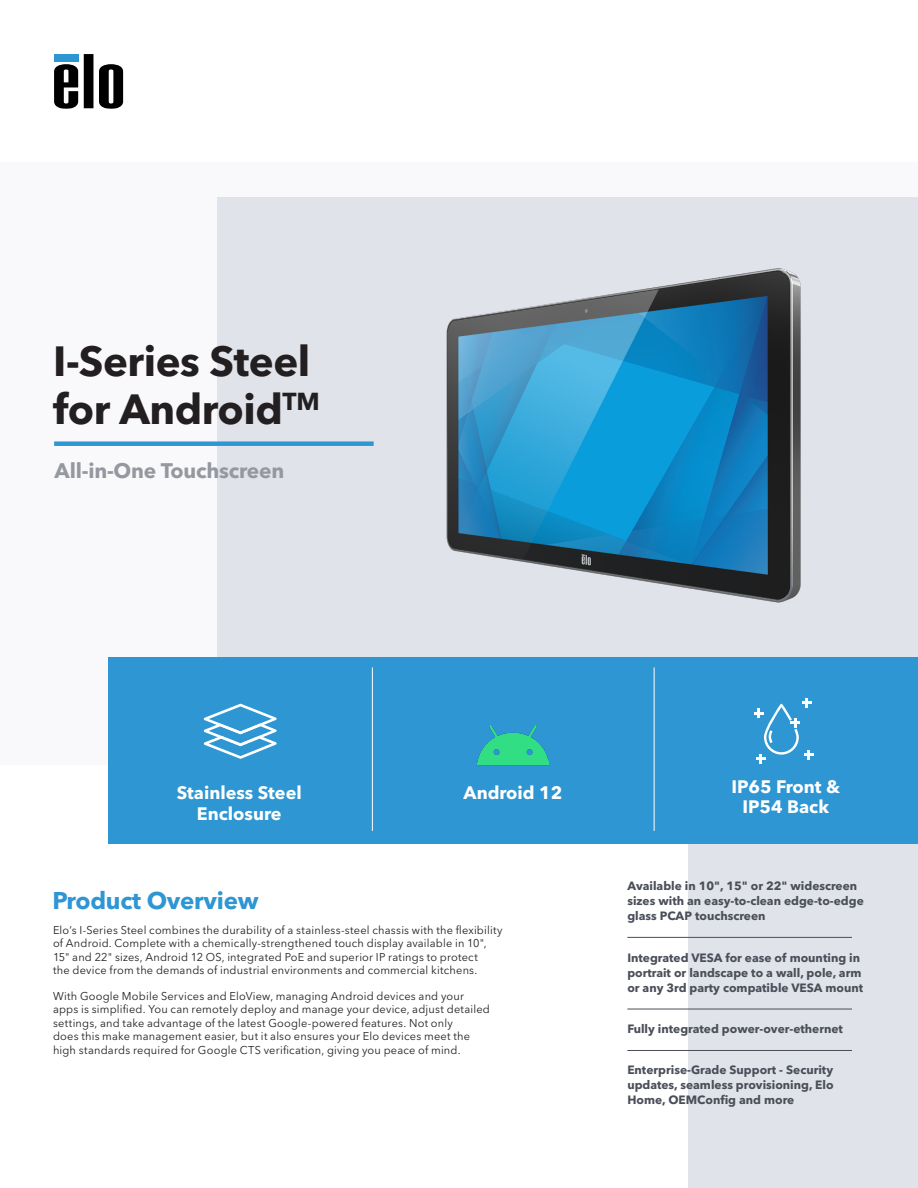
<style>
.page{position:relative;width:918px;height:1188px;background:#fff}
.page>*{position:absolute;margin:0;border:0;box-sizing:border-box;transform-origin:0 0}
.t1{font:700 41.85px/47.8px "Avenir Next LT Pro";letter-spacing:-.01em;color:#231f20}
.t2{font:700 24px "Avenir Next LT Pro";letter-spacing:-.01em;color:#2d96d3}
.t3{font:700 20.85px "Avenir Next LT Pro";letter-spacing:-.01em;color:#95989f}
.t4{font:700 18px/21.5px "Avenir Next LT Pro";color:#fff;text-align:center}
.t5{font:700 12px/15px "Avenir Next LT Pro";color:#4a4e59}
.t6{font:11.25px/13.5px "Avenir Next LT Pro";letter-spacing:.02em;color:#231f20}
</style>
<div class="page">
<div style="left:0;top:162px;width:918px;height:603px;background:#f9f9fb"></div>
<div style="left:217px;top:197px;width:701px;height:469px;background:#e0e3ea"></div>
<svg style="left:84px;top:54px;width:9px;height:54px"></svg>
<svg style="left:54px;top:64px;width:24px;height:45px"></svg>
<svg style="left:99px;top:64px;width:24px;height:45px"></svg>
<div style="left:54px;top:54px;width:24px;height:7px;background:#2d96d3"></div>
<div style="left:688px;top:842px;width:230px;height:346px;background:#e0e3ea"></div>
<div style="left:108px;top:657px;width:810px;height:186px;background:#2d96d3"></div>
<div style="left:54px;top:441px;width:320px;height:5px;background:#2d96d3"></div>
<hr style="left:372px;top:667px;width:1px;height:164px;background:#fff">
<hr style="left:654px;top:667px;width:1px;height:164px;background:#fff">
<hr style="left:627px;top:937px;width:225px;height:1px;background:#4a4e59">
<hr style="left:627px;top:1009px;width:225px;height:1px;background:#4a4e59">
<hr style="left:627px;top:1050px;width:225px;height:1px;background:#4a4e59">
<img style="left:478px;top:725px;width:70px;height:41px">
<svg style="left:754px;top:698px;width:59px;height:65px"></svg>
<img style="left:446px;top:268px;width:355px;height:335px">
<svg style="left:204px;top:704px;width:73px;height:55px"></svg>
<h1 class="t1" style="left:53px;top:337px;width:268px">I-Series Steel for Android<sup>TM</sup></h1>
<h3 class="t3" style="left:55px;top:458px;width:231px">All-in-One Touchscreen</h3>
<h3 class="t4" style="left:177px;top:781px;width:126px">Stainless Steel<br>Enclosure</h3>
<h3 class="t4" style="left:464px;top:781px;width:100px">Android 12</h3>
<h3 class="t4" style="left:731px;top:776px;width:110px;line-height:21px">IP65 Front &amp;<br>IP54 Back</h3>
<h2 class="t2" style="left:52px;top:886px;width:208px">Product Overview</h2>
<p class="t5" style="left:627px;top:879px;width:238px">Available in 10", 15" or 22" widescreen sizes with an easy-to-clean edge-to-edge glass PCAP touchscreen</p>
<p class="t5" style="left:627px;top:950px;width:237px">Integrated VESA for ease of mounting in portrait or landscape to a wall, pole, arm or any 3rd party compatible VESA mount</p>
<p class="t5" style="left:627px;top:1021px;width:217px">Fully integrated power-over-ethernet</p>
<p class="t5" style="left:627px;top:1062px;width:208px;text-align:justify">Enterprise-Grade Support - Security updates, seamless provisioning, Elo Home, OEMConfig and more</p>
<p class="t6" style="left:53px;top:923px;width:451px">Elo’s I-Series Steel combines the durability of a stainless-steel chassis with the flexibility of Android. Complete with a chemically-strengthened touch display available in 10", 15" and 22" sizes, Android 12 OS, integrated PoE and superior IP ratings to protect<br>the device from the demands of industrial environments and commercial kitchens.</p>
<p class="t6" style="left:53px;top:989px;width:438px">With Google Mobile Services and EloView, managing Android devices and your apps is simplified. You can remotely deploy and manage your device, adjust detailed settings, and take advantage of the latest Google-powered features. Not only<br>does this make management easier, but it also ensures your Elo devices meet the high standards required for Google CTS verification, giving you peace of mind.</p>
</div>
